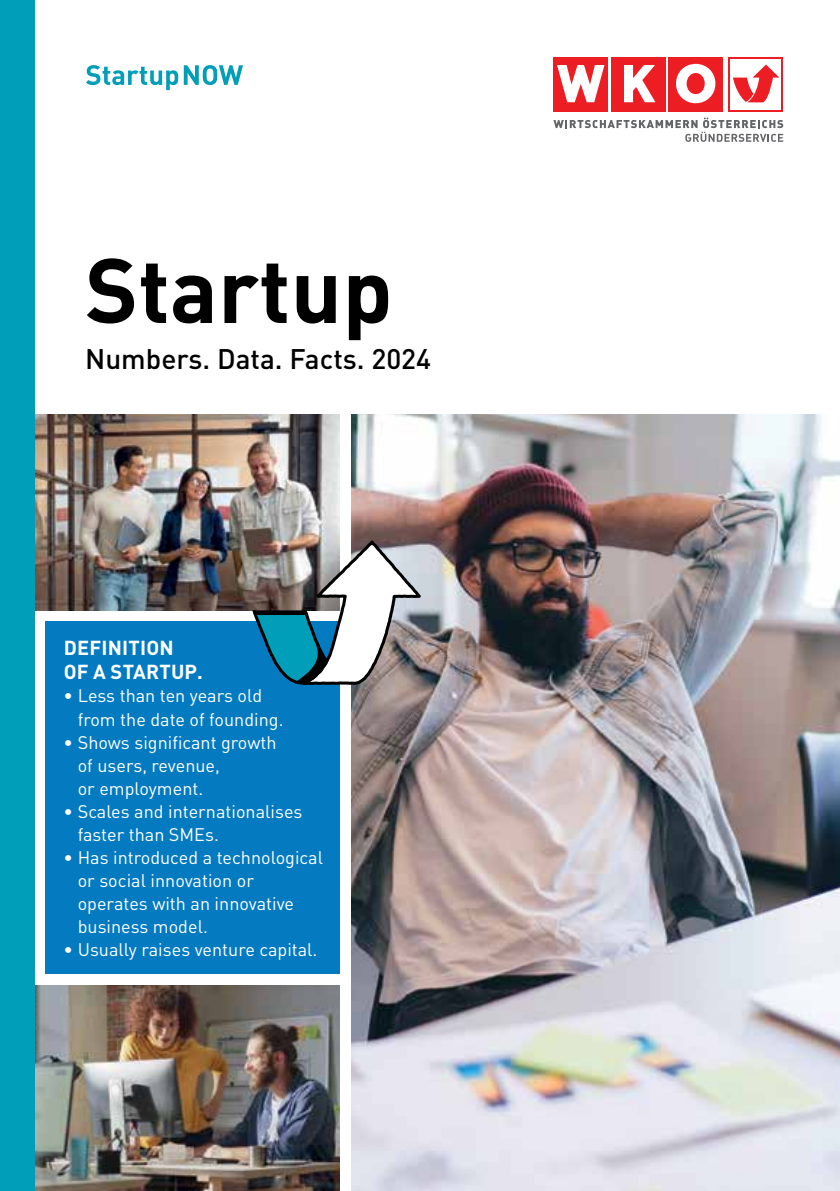
<style>
.page{position:relative;width:840px;height:1191px;background:#fff}
.page>*{position:absolute;margin:0;border:0;box-sizing:border-box;transform-origin:0 0}
.t1{font:700 90px "DIN Pro";color:#000}
.t2{font:500 28px "DIN Pro";color:#000}
.t3{font:700 20px/24px "DIN Pro";letter-spacing:.01em;color:#fff}
.t4{font:18px/23px "DIN Pro";color:#fff}
</style>
<div class="page">
<div style="left:728px;top:57px;width:54px;height:54px;background:linear-gradient(to right,#fff,#fff)"></div>
<div style="left:668px;top:57px;width:54px;height:54px;background:#ed1d24"></div>
<div style="left:610px;top:57px;width:55px;height:54px;background:#ed1d24"></div>
<div style="left:553px;top:57px;width:54px;height:54px;background:#ed1d24"></div>
<svg style="left:553px;top:117px;width:229px;height:25px"></svg>
<div style="left:730px;top:59px;width:50px;height:50px;background:#fff"></div>
<svg style="left:733px;top:65px;width:45px;height:37px"></svg>
<svg style="left:557px;top:65px;width:47px;height:37px"></svg>
<svg style="left:624px;top:65px;width:31px;height:37px"></svg>
<svg style="left:676px;top:64px;width:39px;height:39px"></svg>
<img style="left:34px;top:985px;width:306px;height:206px">
<img style="left:34px;top:415px;width:306px;height:195px">
<img style="left:351px;top:415px;width:488px;height:776px">
<div style="left:0;top:0;width:34px;height:1191px;background:#009eb8"></div>
<div style="left:45px;top:622px;width:295px;height:352px;background:#047bc1"></div>
<img style="left:244px;top:538px;width:181px;height:148px">
<svg style="left:86px;top:65px;width:92px;height:25px"></svg>
<svg style="left:184px;top:65px;width:59px;height:20px"></svg>
<h1 class="t1" style="left:85px;top:229px;width:309px">Startup</h1>
<h2 class="t2" style="left:85px;top:339px;width:347px">Numbers. Data. Facts. 2024</h2>
<p class="t3" style="left:64px;top:635px;width:141px">DEFINITION<br>OF A STARTUP.</p>
<p class="t4" style="left:78px;top:683px;width:207px;text-indent:-14px">• Less than ten years old from the date of founding.</p>
<p class="t4" style="left:78px;top:729px;width:200px;text-indent:-14px">• Shows significant growth of users, revenue,<br>or employment.</p>
<p class="t4" style="left:78px;top:799px;width:226px;text-indent:-14px">• Scales and internationalises faster than SMEs.</p>
<p class="t4" style="left:78px;top:845px;width:247px;text-indent:-14px">• Has introduced a technological or social innovation or operates with an innovative business model.</p>
<p class="t4" style="left:64px;top:937px;width:255px">• Usually raises venture capital.</p>
</div>
